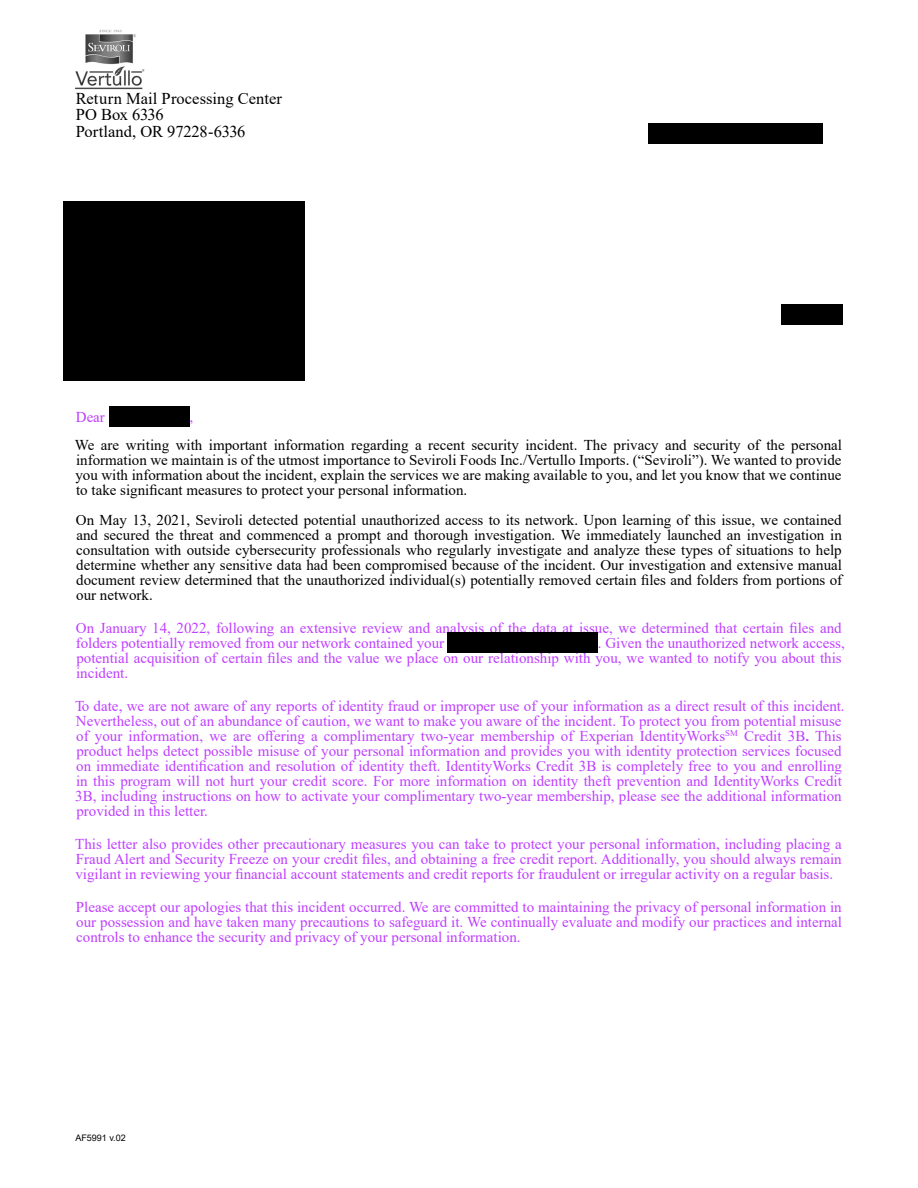
<style>
.page{position:relative;width:918px;height:1188px;background:#fff}
.page>*{position:absolute;margin:0;border:0;box-sizing:border-box;transform-origin:0 0}
.Return_Address{font:16.5px "Times New Roman";color:#000}
.Return_Address-2{font:16.5px "Times New Roman";letter-spacing:-.025em;color:#000}
.No_Spacing{font:15px/15px "Times New Roman";color:#bf3eff}
.t1{font:15px/15px "Times New Roman";color:#000;text-align:justify}
.t2{font:9px "Arial";color:#000}
.s1{font-weight:700}
</style>
<div class="page">
<img style="left:75px;top:29px;width:70px;height:60px">
<div style="left:63px;top:201px;width:242px;height:180px;background:#000"></div>
<div style="left:648px;top:124px;width:175px;height:20px;background:#000"></div>
<div style="left:781px;top:304px;width:61px;height:20px;background:#000"></div>
<div style="left:109px;top:406px;width:81px;height:20px;background:#000"></div>
<div style="left:448px;top:633px;width:150px;height:20px;background:#000"></div>
<p class="Return_Address" style="left:76px;top:86px;width:208px">Return Mail Processing Center</p>
<p class="Return_Address-2" style="left:76px;top:103px;width:89px">PO Box 6336</p>
<p class="Return_Address" style="left:76px;top:119px;width:171px">Portland, OR 97228-6336</p>
<p class="No_Spacing" style="left:76px;top:409px;width:31px">Dear</p>
<p class="No_Spacing" style="left:190px;top:409px;width:5px">,</p>
<p class="t1" style="left:75px;top:437px;width:769px">We are writing with important information regarding a recent security incident. The privacy and security of the personal information we maintain is of the utmost importance to Seviroli Foods Inc./Vertullo Imports. (“Seviroli”). We wanted to provide you with information about the incident, explain the services we are making available to you, and let you know that we continue to take significant measures to protect your personal information.</p>
<p class="t1" style="left:76px;top:512px;width:768px">On May 13, 2021, Seviroli detected potential unauthorized access to its network. Upon learning of this issue, we contained and secured the threat and commenced a prompt and thorough investigation. We immediately launched an investigation in consultation with outside cybersecurity professionals who regularly investigate and analyze these types of situations to help determine whether any sensitive data had been compromised because of the incident. Our investigation and extensive manual document review determined that the unauthorized individual(s) potentially removed certain files and folders from portions of our network.</p>
<p class="No_Spacing" style="left:76px;top:620px;width:767px">On January 14, 2022, following an extensive review and analysis of the data at issue, we determined that certain files and folders potentially removed from our network contained your</p>
<p class="No_Spacing" style="left:76px;top:635px;width:770px;text-indent:522px">. Given the unauthorized network access, potential acquisition of certain files and the value we place on our relationship with you, we wanted to notify you about this incident.</p>
<p class="No_Spacing" style="left:75px;top:698px;width:771px">To date, we are not aware of any reports of identity fraud or improper use of your information as a direct result of this incident.<br>Nevertheless, out of an abundance of caution, we want to make you aware of the incident. To protect you from potential misuse of your information, we are offering a complimentary two-year membership of Experian IdentityWorks<sup>SM</sup> Credit 3B<span class="s1">.</span> This product helps detect possible misuse of your personal information and provides you with identity protection services focused on immediate identification and resolution of identity theft. IdentityWorks Credit 3B is completely free to you and enrolling in this program will not hurt your credit score. For more information on identity theft prevention and IdentityWorks Credit 3B, including instructions on how to activate your complimentary two-year membership, please see the additional information provided in this letter.</p>
<p class="No_Spacing" style="left:75px;top:836px;width:768px;text-align:justify">This letter also provides other precautionary measures you can take to protect your personal information, including placing a Fraud Alert and Security Freeze on your credit files, and obtaining a free credit report. Additionally, you should always remain vigilant in reviewing your financial account statements and credit reports for fraudulent or irregular activity on a regular basis.</p>
<p class="No_Spacing" style="left:76px;top:899px;width:768px;text-align:justify">Please accept our apologies that this incident occurred. We are committed to maintaining the privacy of personal information in our possession and have taken many precautions to safeguard it. We continually evaluate and modify our practices and internal controls to enhance the security and privacy of your personal information.</p>
<p class="t2" style="left:75px;top:1131px;width:52px">AF5991 v.02</p>
</div>
